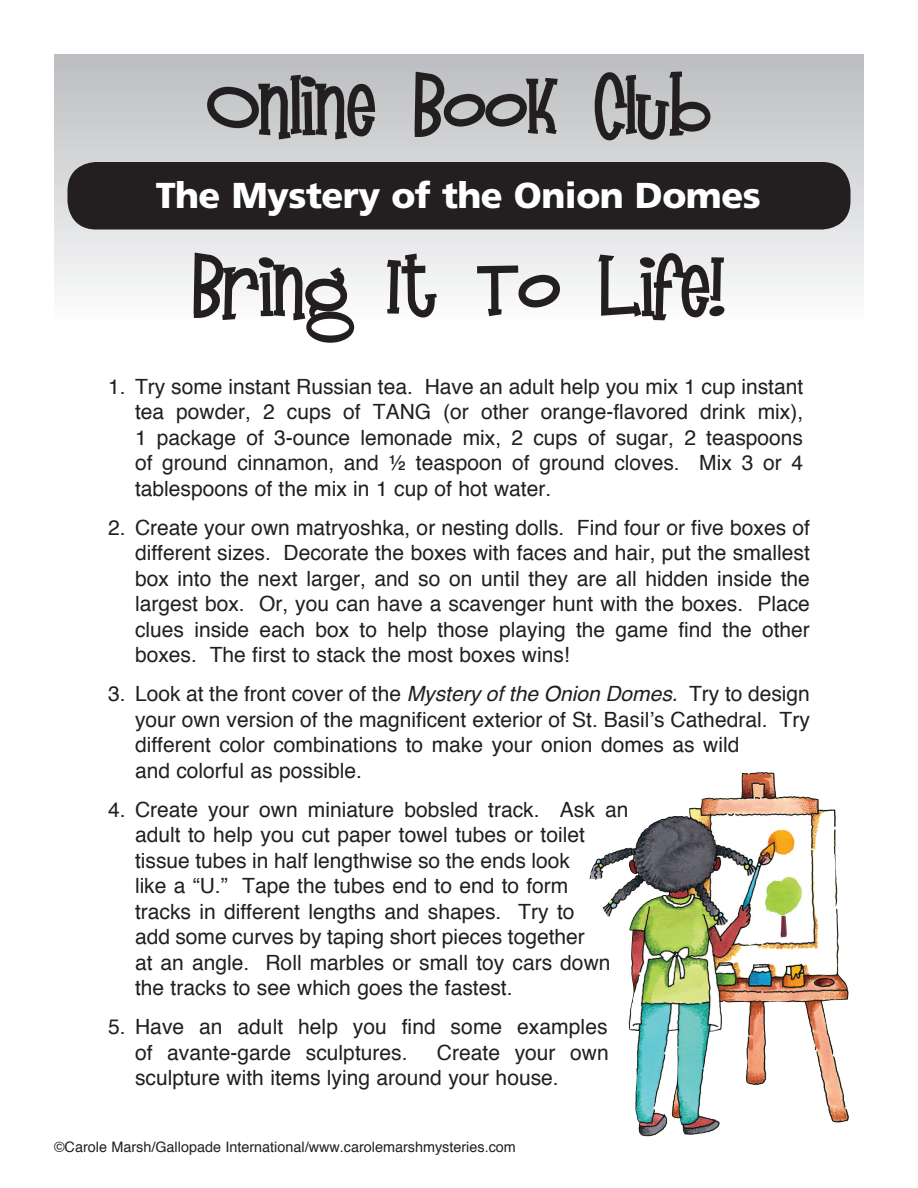
<style>
.page{position:relative;width:918px;height:1188px;background:#fff}
.page>*{position:absolute;margin:0;border:0;box-sizing:border-box;transform-origin:0 0}
.t1{font:72px "Mandingo";color:#231f20}
.t2{font:900 36px "Frutiger";letter-spacing:-.015em;color:#fff}
.t3{font:21px/25.5px "Helvetica";color:#231f20}
.t4{font:14.4px "Helvetica";color:#231f20}
.s1{font-style:italic}
</style>
<div class="page">
<div style="left:54px;top:54px;width:810px;height:270px;background:linear-gradient(to bottom,#b9babd,#f9f9fa)"></div>
<img style="left:590px;top:772px;width:197px;height:365px">
<div style="left:69px;top:164px;width:780px;height:64px;background:#231f20;border-radius:27px"></div>
<div style="left:68px;top:162px;width:782px;height:68px;border:3px solid #231f20;border-radius:27px"></div>
<h1 class="t1" style="left:207px;top:54px;width:505px">Online Book Club</h1>
<h2 class="t2" style="left:156px;top:173px;width:607px">The Mystery of the Onion Domes</h2>
<h1 class="t1" style="left:194px;top:235px;width:532px">Bring It To Life!</h1>
<p class="t3" style="left:135px;top:374px;width:670px;text-align:justify;text-indent:-27px">1. Try some instant Russian tea. Have an adult help you mix 1 cup instant tea powder, 2 cups of TANG (or other orange-flavored drink mix), 1 package of 3-ounce lemonade mix, 2 cups of sugar, 2 teaspoons of ground cinnamon, and ½ teaspoon of ground cloves. Mix 3 or 4 tablespoons of the mix in 1 cup of hot water.</p>
<p class="t3" style="left:135px;top:515px;width:677px;text-align:justify;text-indent:-27px">2. Create your own matryoshka, or nesting dolls. Find four or five boxes of different sizes. Decorate the boxes with faces and hair, put the smallest box into the next larger, and so on until they are all hidden inside the largest box. Or, you can have a scavenger hunt with the boxes. Place clues inside each box to help those playing the game find the other boxes. The first to stack the most boxes wins!</p>
<p class="t3" style="left:135px;top:682px;width:677px;text-indent:-27px">3. Look at the front cover of the <span class="s1">Mystery of the Onion Domes.</span> Try to design your own version of the magnificent exterior of St. Basil’s Cathedral. Try different color combinations to make your onion domes as wild<br>and colorful as possible.</p>
<p class="t3" style="left:135px;top:797px;width:495px;text-indent:-27px">4. Create your own miniature bobsled track. Ask an adult to help you cut paper towel tubes or toilet tissue tubes in half lengthwise so the ends look<br>like a “U.” Tape the tubes end to end to form tracks in different lengths and shapes. Try to<br>add some curves by taping short pieces together<br>at an angle. Roll marbles or small toy cars down the tracks to see which goes the fastest.</p>
<p class="t3" style="left:135px;top:1015px;width:474px;text-indent:-27px">5. Have an adult help you find some examples of avante-garde sculptures.</p>
<p class="t3" style="left:135px;top:1040px;width:475px;text-indent:302px">Create your own sculpture with items lying around your house.</p>
<p class="t4" style="left:54px;top:1136px;width:463px">©Carole Marsh/Gallopade International/www.carolemarshmysteries.com</p>
</div>
